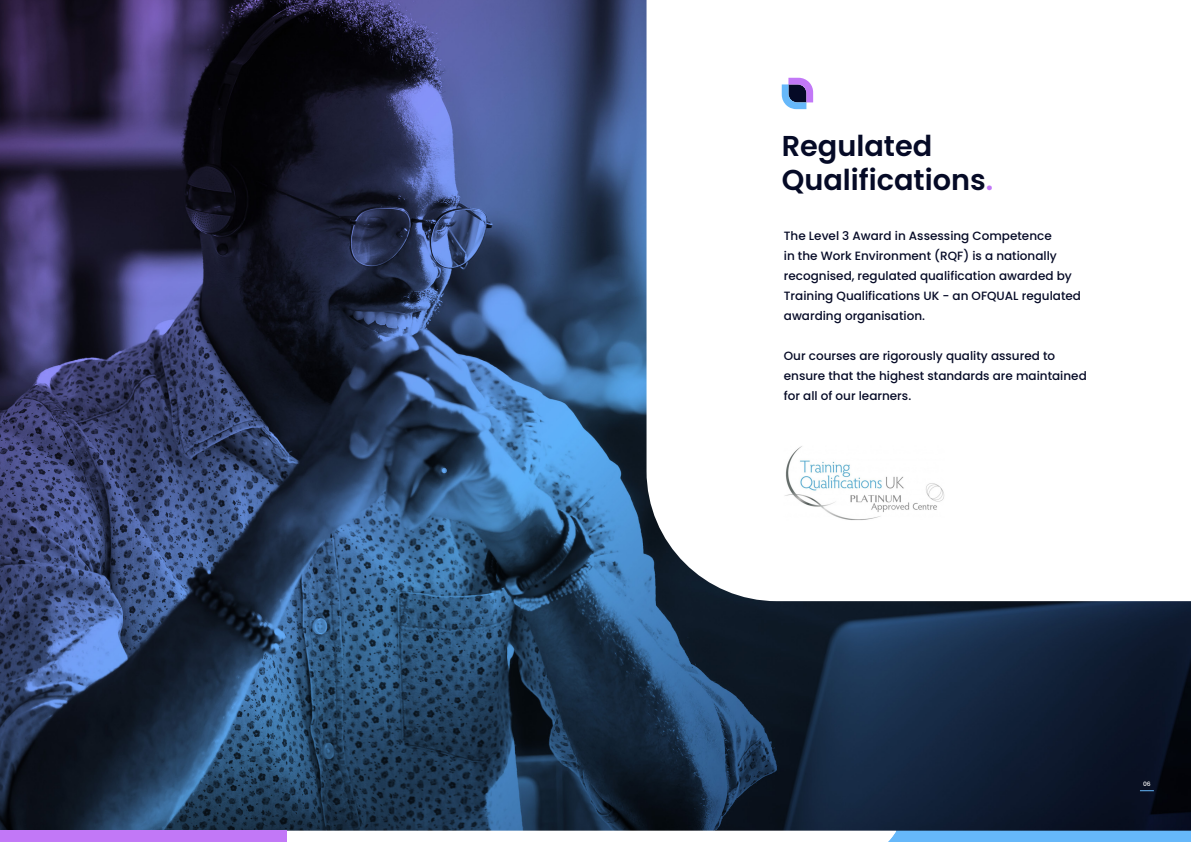
<style>
.page{position:relative;width:1191px;height:842px;background:#fff}
.page>*{position:absolute;margin:0;border:0;box-sizing:border-box;transform-origin:0 0}
.t1{font:600 28.8px "Poppins";color:#050a26}
.t2{font:500 12px/20px "Poppins";color:#050a26}
.t3{font:500 6px "Poppins";color:#fff}
.s1{color:#c278f7}
</style>
<div class="page">
<img style="left:0;top:0;width:1191px;height:831px">
<div style="left:888px;top:831px;width:303px;height:11px;background:#66b8fa"></div>
<div style="left:0;top:831px;width:287px;height:11px;background:#c278f7"></div>
<svg style="left:1140px;top:790px;width:13px;height:1px"></svg>
<svg style="left:646px;top:0;width:545px;height:601px"></svg>
<svg style="left:781px;top:78px;width:32px;height:31px"></svg>
<img style="left:784px;top:444px;width:162px;height:78px">
<p class="t1" style="left:781px;top:129px;width:152px">Regulated</p>
<p class="t1" style="left:781px;top:163px;width:213px">Qualifications<span class="s1">.</span></p>
<p class="t2" style="left:784px;top:226px;width:289px">The Level 3 Award in Assessing Competence<br>in the Work Environment (RQF) is a nationally recognised, regulated qualification awarded by</p>
<p class="t2" style="left:784px;top:286px;width:299px">Training Qualifications UK - an OFQUAL regulated awarding organisation.</p>
<p class="t2" style="left:784px;top:346px;width:304px">Our courses are rigorously quality assured to ensure that the highest standards are maintained for all of our learners.</p>
<p class="t3" style="left:1143px;top:781px;width:9px">06</p>
</div>
